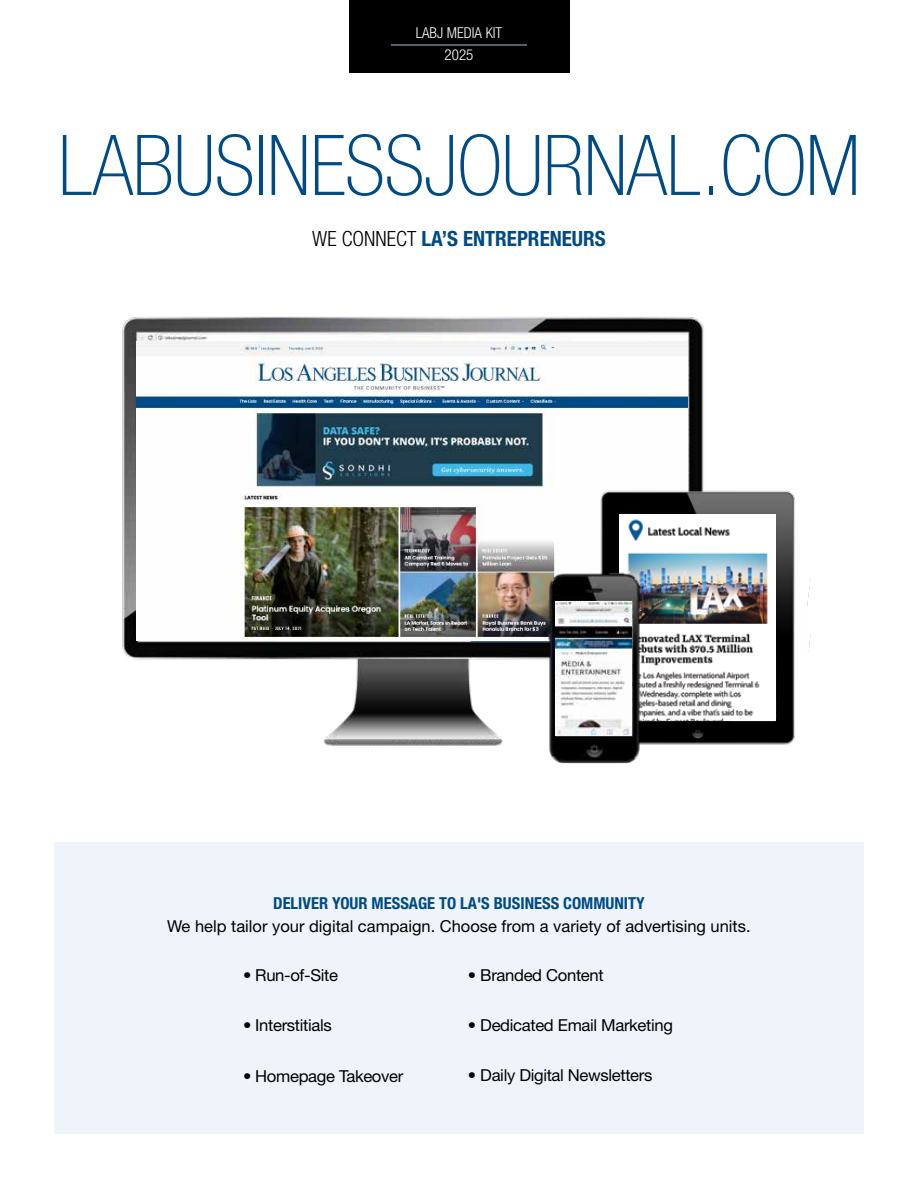
<style>
.page{position:relative;width:918px;height:1188px;background:#fff}
.page>*{position:absolute;margin:0;border:0;box-sizing:border-box;transform-origin:0 0}
.t1{font:100 condensed 84px "Helvetica Neue LT Std";letter-spacing:-.01em;color:#004b85}
.t2{font:700 condensed 21px "Helvetica Neue LT Std";color:#004b85}
.t3{font:16.5px "Helvetica Neue LT Std";letter-spacing:-.02em;color:#000}
.t4{font:16.5px "Helvetica Neue LT Std";color:#000}
.t5{font:700 condensed 16.5px "Helvetica Neue LT Std";color:#004b85}
.t6{font:300 condensed 15px/22.5px "Helvetica Neue LT Std";color:#fff;text-align:center}
.s1{font-weight:300;color:#000}
</style>
<div class="page">
<div style="left:349px;top:0;width:220px;height:73px;background:#000"></div>
<hr style="left:391px;top:45px;width:136px;height:1px;background:#acbbd7">
<div style="left:54px;top:842px;width:810px;height:292px;background:#eef4f9"></div>
<img style="left:122px;top:316px;width:582px;height:430px">
<img style="left:137px;top:342px;width:551px;height:299px">
<img style="left:583px;top:472px;width:228px;height:274px">
<img style="left:620px;top:515px;width:156px;height:205px">
<img style="left:545px;top:569px;width:97px;height:195px">
<img style="left:556px;top:601px;width:76px;height:134px">
<p class="t6" style="left:416px;top:21px;width:88px">LABJ MEDIA KIT<br>2025</p>
<h1 class="t1" style="left:58px;top:118px;width:804px">LABUSINESSJOURNAL.COM</h1>
<p class="t2" style="left:312px;top:225px;width:295px"><span class="s1">WE CONNECT</span> LA’S ENTREPRENEURS</p>
<p class="t5" style="left:273px;top:893px;width:373px">DELIVER YOUR MESSAGE TO LA'S BUSINESS COMMUNITY</p>
<p class="t4" style="left:167px;top:916px;width:585px">We help tailor your digital campaign. Choose from a variety of advertising units.</p>
<p class="t3" style="left:243px;top:965px;width:97px">• Run-of-Site</p>
<p class="t3" style="left:243px;top:1015px;width:90px">• Interstitials</p>
<p class="t3" style="left:243px;top:1066px;width:162px">• Homepage Takeover</p>
<p class="t3" style="left:468px;top:965px;width:137px">• Branded Content</p>
<p class="t3" style="left:468px;top:1015px;width:206px">• Dedicated Email Marketing</p>
<p class="t3" style="left:468px;top:1065px;width:186px">• Daily Digital Newsletters</p>
</div>
